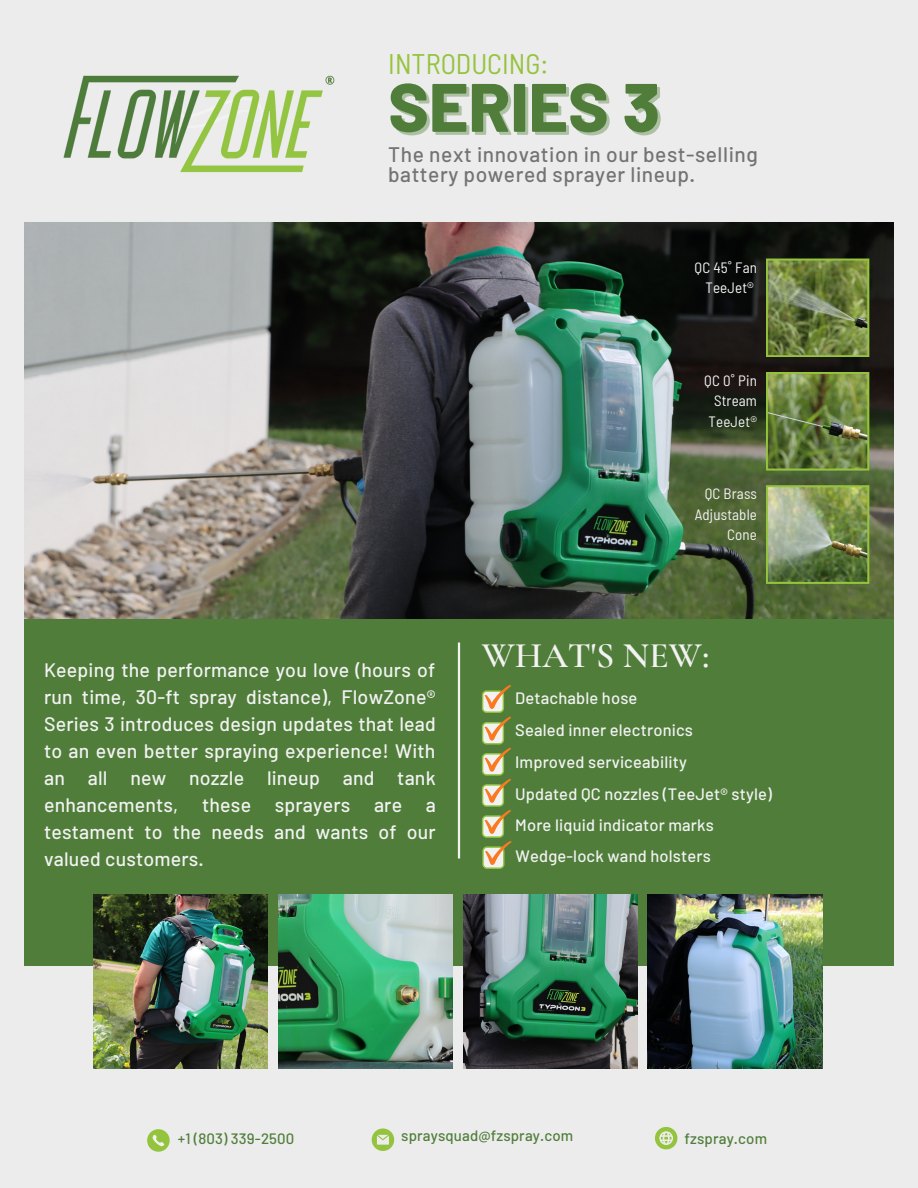
<style>
.page{position:relative;width:918px;height:1188px;background:#ececec}
.page>*{position:absolute;margin:0;border:0;box-sizing:border-box;transform-origin:0 0}
.t1{font:800 68.4px "Barlow";color:#507e3a}
.t2{font:600 36px "Cormorant Garamond";color:#f2f2f2}
.t3{font:semi-condensed 28.35px "Barlow";color:#94c43e}
.t4{font:500 21px/20.2px "Barlow";letter-spacing:.025em;color:#737373}
.t5{font:500 19.5px/27px "Barlow";letter-spacing:.01em;color:#f2f2f2;text-align:justify}
.t6{font:500 16.5px/32px "Barlow";letter-spacing:.01em;color:#f2f2f2}
.t7{font:semi-condensed 15px/20.2px "Barlow";letter-spacing:.01em;color:#f2f2f2;text-align:right}
.t8{font:500 15px "Barlow";letter-spacing:.01em;color:#507e3a}
</style>
<div class="page">
<img style="left:24px;top:223px;width:870px;height:397px">
<svg style="left:372px;top:1128px;width:22px;height:23px"></svg>
<svg style="left:147px;top:1129px;width:23px;height:23px"></svg>
<div style="left:24px;top:620px;width:870px;height:346px;background:#507e3a"></div>
<hr style="left:458px;top:642px;width:2px;height:217px;background:#f2f2f2">
<svg style="left:655px;top:1127px;width:22px;height:22px"></svg>
<img style="left:279px;top:895px;width:174px;height:174px">
<img style="left:463px;top:895px;width:174px;height:174px">
<img style="left:648px;top:895px;width:174px;height:174px">
<img style="left:94px;top:895px;width:174px;height:174px">
<img style="left:63px;top:75px;width:272px;height:98px">
<svg style="left:482px;top:685px;width:30px;height:184px"></svg>
<svg style="left:766px;top:259px;width:103px;height:98px;background:#728544"></svg>
<img style="left:766px;top:372px;width:103px;height:99px">
<img style="left:766px;top:485px;width:103px;height:99px">
<h3 class="t3" style="left:388px;top:46px;width:162px">INTRODUCING:</h3>
<h1 class="t1" style="left:388px;top:63px;width:273px">SERIES 3</h1>
<p class="t4" style="left:388px;top:143px;width:371px">The next innovation in our best-selling battery powered sprayer lineup.</p>
<p class="t7" style="left:695px;top:257px;width:64px;text-align:center">QC 45˚ Fan<br>TeeJet®</p>
<p class="t7" style="left:704px;top:370px;width:54px">QC 0˚ Pin<br>Stream<br>TeeJet®</p>
<p class="t5" style="left:44px;top:655px;width:393px">Keeping the performance you love (hours of run time, 30-ft spray distance), FlowZone® Series 3 introduces design updates that lead to an even better spraying experience! With an all new nozzle lineup and tank enhancements, these sprayers are a testament to the needs and wants of our valued customers.</p>
<p class="t7" style="left:695px;top:483px;width:64px">QC Brass<br>Adjustable<br>Cone</p>
<h2 class="t2" style="left:482px;top:634px;width:229px">WHAT'S NEW:</h2>
<p class="t6" style="left:515px;top:682px;width:179px">Detachable hose<br>Sealed inner electronics</p>
<p class="t6" style="left:515px;top:746px;width:173px">Improved serviceability</p>
<p class="t6" style="left:515px;top:777px;width:258px">Updated QC nozzles (TeeJet® style)</p>
<p class="t6" style="left:515px;top:809px;width:200px;line-height:31px">More liquid indicator marks<br>Wedge-lock wand holsters</p>
<p class="t8" style="left:178px;top:1129px;width:118px">+1 (803) 339-2500</p>
<p class="t8" style="left:401px;top:1126px;width:174px">spraysquad@fzspray.com</p>
<p class="t8" style="left:685px;top:1129px;width:84px">fzspray.com</p>
</div>
